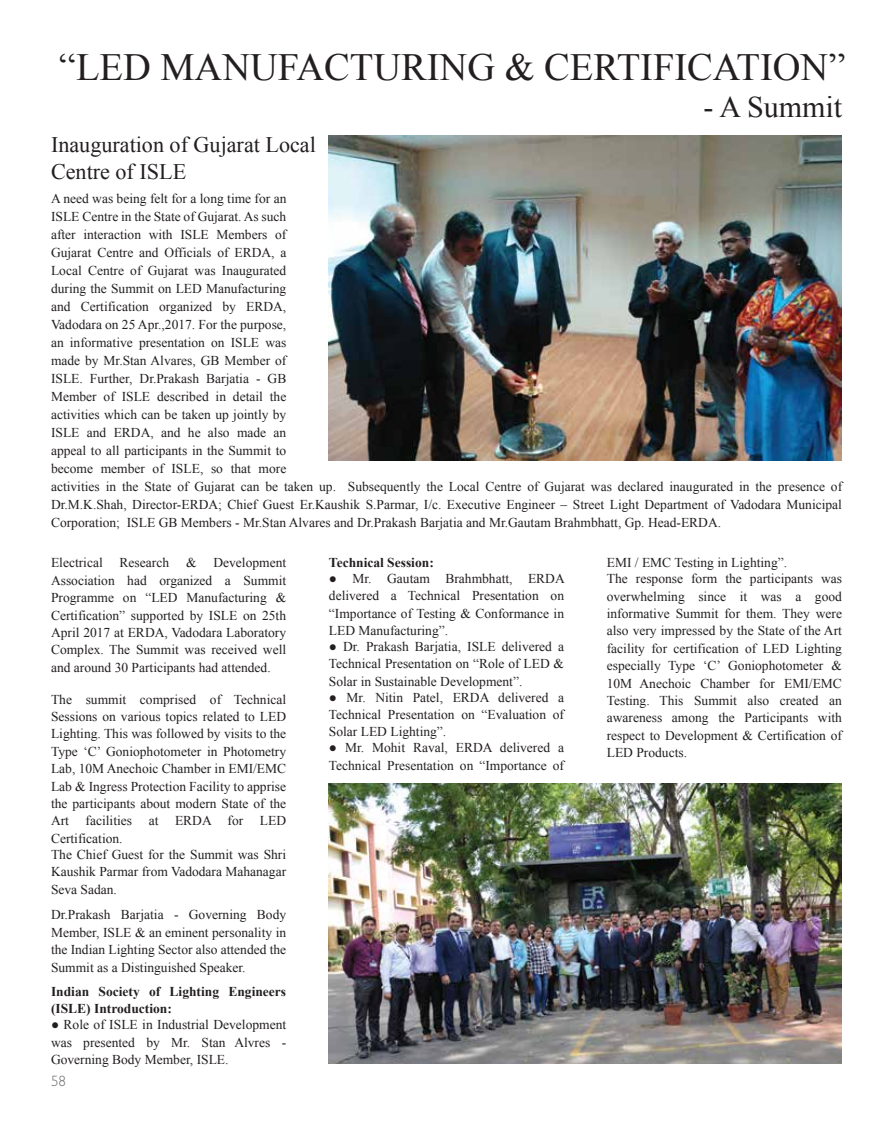
<style>
.page{position:relative;width:893px;height:1127px;background:#fff}
.page>*{position:absolute;margin:0;border:0;box-sizing:border-box;transform-origin:0 0}
.t1{font:38.4px "Times New Roman";color:#231f20}
.t2{font:30px "Times New Roman";color:#231f20}
.t3{font:22.2px/27px "Times New Roman";color:#231f20}
.t4{font:300 15px "Gill Sans Std";color:#6d6e71}
.t5{font:13.5px/17.4px "Times New Roman";color:#231f20;text-align:justify}
.t6{font:700 13.5px/17.4px "Times New Roman";color:#231f20}
</style>
<div class="page">
<img style="left:329px;top:783px;width:513px;height:280px">
<img style="left:329px;top:135px;width:513px;height:325px">
<h1 class="t1" style="left:59px;top:40px;width:788px">“LED MANUFACTURING &amp; CERTIFICATION”</h1>
<h3 class="t3" style="left:51px;top:130px;width:266px">Inauguration of Gujarat Local<br>Centre of ISLE</h3>
<h2 class="t2" style="left:704px;top:86px;width:140px">- A Summit</h2>
<p class="t5" style="left:51px;top:189px;width:793px;line-height:18px;text-align:left">A need was being felt for a long time for an<br>ISLE Centre in the State of Gujarat. As such<br>after interaction with ISLE Members of<br>Gujarat Centre and Officials of ERDA, a<br>Local Centre of Gujarat was Inaugurated<br>during the Summit on LED Manufacturing<br>and Certification organized by ERDA,<br>Vadodara on 25 Apr.,2017. For the purpose,<br>an informative presentation on ISLE was<br>made by Mr.Stan Alvares, GB Member of<br>ISLE. Further, Dr.Prakash Barjatia - GB<br>Member of ISLE described in detail the<br>activities which can be taken up jointly by<br>ISLE and ERDA, and he also made an<br>appeal to all participants in the Summit to<br>become member of ISLE, so that more<br>activities in the State of Gujarat can be taken up. Subsequently the Local Centre of Gujarat was declared inaugurated in the presence of Dr.M.K.Shah, Director-ERDA; Chief Guest Er.Kaushik S.Parmar, I/c. Executive Engineer – Street Light Department of Vadodara Municipal Corporation; ISLE GB Members - Mr.Stan Alvares and Dr.Prakash Barjatia and Mr.Gautam Brahmbhatt, Gp. Head-ERDA.</p>
<p class="t5" style="left:51px;top:554px;width:237px;text-indent:162px">Development Association had organized a Summit Programme on “LED Manufacturing &amp; Certification” supported by ISLE on 25th April 2017 at ERDA, Vadodara Laboratory Complex. The Summit was received well and around 30 Participants had attended.</p>
<p class="t5" style="left:51px;top:690px;width:237px">The summit comprised of Technical Sessions on various topics related to LED Lighting. This was followed by visits to the Type ‘C’ Goniophotometer in Photometry Lab, 10M Anechoic Chamber in EMI/EMC Lab &amp; Ingress Protection Facility to apprise the participants about modern State of the Art facilities at ERDA for LED Certification.</p>
<p class="t5" style="left:51px;top:845px;width:237px">The Chief Guest for the Summit was Shri Kaushik Parmar from Vadodara Mahanagar Seva Sadan.</p>
<p class="t5" style="left:51px;top:906px;width:237px">Dr.Prakash Barjatia - Governing Body Member, ISLE &amp; an eminent personality in the Indian Lighting Sector also attended the Summit as a Distinguished Speaker.</p>
<p class="t6" style="left:51px;top:982px;width:237px">Indian Society of Lighting Engineers (ISLE) Introduction:</p>
<p class="t5" style="left:51px;top:1015px;width:237px">● Role of ISLE in Industrial Development was presented by Mr. Stan Alvres - Governing Body Member, ISLE.</p>
<p class="t5" style="left:51px;top:554px;width:53px">Electrical</p>
<p class="t5" style="left:120px;top:554px;width:51px">Research</p>
<p class="t5" style="left:186px;top:554px;width:12px">&amp;</p>
<p class="t4" style="left:51px;top:1073px;width:16px">58</p>
<p class="t6" style="left:329px;top:553px;width:106px">Technical Session:</p>
<p class="t5" style="left:329px;top:569px;width:237px">● Mr. Gautam Brahmbhatt, ERDA delivered a Technical Presentation on “Importance of Testing &amp; Conformance in LED Manufacturing”.</p>
<p class="t5" style="left:329px;top:637px;width:237px">● Dr. Prakash Barjatia, ISLE delivered a Technical Presentation on “Role of LED &amp; Solar in Sustainable Development”.</p>
<p class="t5" style="left:329px;top:688px;width:237px">● Mr. Nitin Patel, ERDA delivered a Technical Presentation on “Evaluation of Solar LED Lighting”.</p>
<p class="t5" style="left:329px;top:739px;width:237px">● Mr. Mohit Raval, ERDA delivered a<br>Technical Presentation on “Importance of</p>
<p class="t5" style="left:607px;top:554px;width:237px;line-height:15.9px">EMI / EMC Testing in Lighting”.<br>The response form the participants was</p>
<p class="t5" style="left:607px;top:587px;width:237px">overwhelming since it was a good informative Summit for them. They were also very impressed by the State of the Art facility for certification of LED Lighting especially Type ‘C’ Goniophotometer &amp; 10M Anechoic Chamber for EMI/EMC Testing. This Summit also created an awareness among the Participants with respect to Development &amp; Certification of LED Products.</p>
</div>
